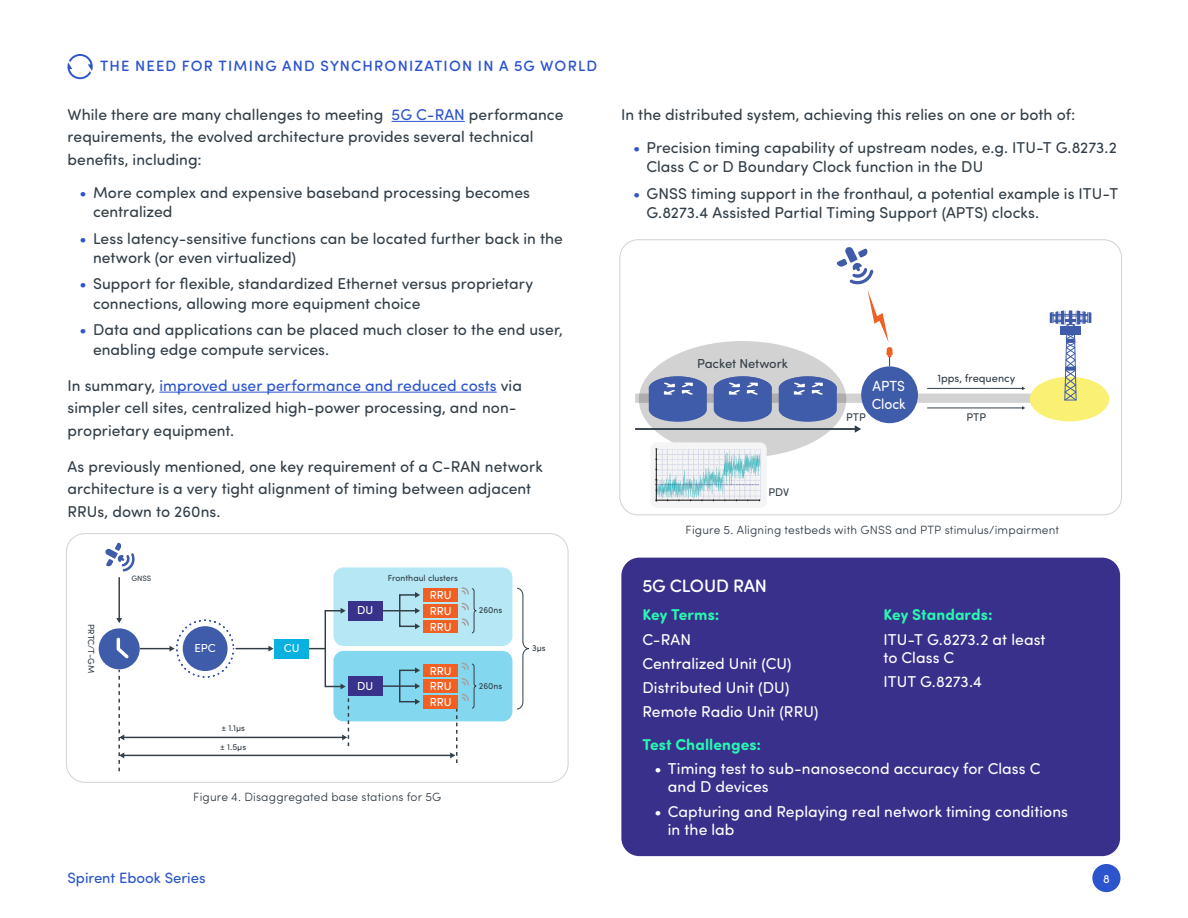
<style>
.page{position:relative;width:1188px;height:918px;background:#fff}
.page>*{position:absolute;margin:0;border:0;box-sizing:border-box;transform-origin:0 0}
.Heading_1{font:500 18px "Sofia Pro Soft";letter-spacing:-.015em;color:#fff}
.Body_Text{font:15.75px/22.5px "Sofia Pro Soft";letter-spacing:.005em;color:#323e48}
.Body_Text-2{font:15.75px/18px "Sofia Pro Soft";letter-spacing:.005em;color:#fff}
.Bullet_Header{font:700 15.75px "Sofia Pro Soft";letter-spacing:.005em;color:#2af6b0}
.t1{font:500 15px "Sofia Pro Soft";letter-spacing:.08em;color:#2c54cd}
.t2{font:15px "Sofia Pro Soft";color:#2c54cd}
.t3{font:14.7px/17.7px "Sofia Pro Soft";color:#fff;scale:.94 1}
.t4{font:13.05px "Sofia Pro Soft";letter-spacing:-.005em;color:#323e48}
.t5{font:300 12px "Sofia Pro Soft";letter-spacing:.015em;color:#323e48}
.t6{font:12px "Sofia Pro Soft";color:#fff}
.t7{font:11.55px "Sofia Pro Soft";color:#fff}
.t8{font:11.1px "Sofia Pro Soft";color:#323e48}
.t9{font:8.85px "Sofia Pro Soft";color:#323e48}
.t10{font:7.8px "Sofia Pro Soft";color:#323e48}
.s1{color:#2c54cd}
</style>
<div class="page">
<div style="left:1092px;top:864px;width:28px;height:28px;background:#2c54cd;border-radius:50%"></div>
<svg style="left:68px;top:54px;width:25px;height:25px"></svg>
<hr style="left:392px;top:121px;width:73px;height:1px;background:#2c54cd">
<hr style="left:159px;top:392px;width:338px;height:1px;background:#2c54cd">
<div style="left:333px;top:567px;width:179px;height:79px;background:#b5e7f5;border-radius:10px"></div>
<div style="left:333px;top:651px;width:179px;height:70px;background:#83d8ef;border-radius:10px"></div>
<hr style="left:373px;top:685px;width:43px;height:2px;background:#323e48">
<div style="left:399px;top:670px;width:18px;height:32px;border:1px solid #323e48"></div>
<svg style="left:415px;top:667px;width:5px;height:6px"></svg>
<svg style="left:415px;top:699px;width:5px;height:6px"></svg>
<svg style="left:517px;top:588px;width:12px;height:122px"></svg>
<svg style="left:309px;top:648px;width:16px;height:1px"></svg>
<div style="left:274px;top:639px;width:35px;height:19px;background:#08b1e0"></div>
<div style="left:183px;top:626px;width:45px;height:45px;background:#3f5caa;border-radius:50%"></div>
<div style="left:423px;top:620px;width:35px;height:13px;background:#f15f22"></div>
<div style="left:423px;top:604px;width:35px;height:13px;background:#f15f22"></div>
<div style="left:423px;top:589px;width:35px;height:13px;background:#f15f22"></div>
<div style="left:348px;top:677px;width:35px;height:19px;background:#39328b"></div>
<div style="left:176px;top:619px;width:58px;height:59px;border:2px dashed #3f5caa;border-radius:50%"></div>
<hr style="left:131px;top:648px;width:39px;height:1px;background:#323e48">
<svg style="left:170px;top:646px;width:5px;height:6px"></svg>
<hr style="left:236px;top:648px;width:33px;height:1px;background:#323e48">
<svg style="left:268px;top:646px;width:6px;height:6px"></svg>
<hr style="left:123px;top:737px;width:220px;height:1px;background:#323e48">
<hr style="left:123px;top:755px;width:328px;height:1px;background:#323e48">
<hr style="left:373px;top:610px;width:43px;height:1px;background:#323e48">
<hr style="left:118px;top:577px;width:2px;height:42px;background:#323e48">
<svg style="left:342px;top:698px;width:7px;height:48px"></svg>
<svg style="left:450px;top:663px;width:27px;height:100px"></svg>
<svg style="left:99px;top:618px;width:41px;height:153px"></svg>
<svg style="left:105px;top:542px;width:30px;height:30px"></svg>
<div style="left:325px;top:610px;width:17px;height:77px;border:1px solid #323e48"></div>
<svg style="left:341px;top:608px;width:5px;height:6px"></svg>
<svg style="left:341px;top:684px;width:5px;height:5px"></svg>
<div style="left:399px;top:594px;width:18px;height:33px;border:1px solid #323e48"></div>
<svg style="left:415px;top:592px;width:5px;height:6px"></svg>
<svg style="left:415px;top:623px;width:5px;height:6px"></svg>
<div style="left:348px;top:601px;width:35px;height:19px;background:#39328b"></div>
<svg style="left:462px;top:587px;width:15px;height:47px"></svg>
<div style="left:423px;top:695px;width:35px;height:13px;background:#f15f22"></div>
<div style="left:423px;top:680px;width:35px;height:13px;background:#f15f22"></div>
<div style="left:423px;top:664px;width:35px;height:13px;background:#f15f22"></div>
<div style="left:66px;top:533px;width:502px;height:250px;border:1px solid #d2d2d2;border-radius:19px"></div>
<div style="left:639px;top:341px;width:207px;height:117px;background:#d3d2d2;border-radius:50%"></div>
<hr style="left:635px;top:428px;width:221px;height:2px;background:#323e48">
<svg style="left:855px;top:425px;width:6px;height:8px"></svg>
<hr style="left:927px;top:388px;width:96px;height:1px;background:#323e48">
<hr style="left:927px;top:407px;width:96px;height:1px;background:#323e48">
<svg style="left:635px;top:394px;width:396px;height:9px"></svg>
<svg style="left:649px;top:376px;width:58px;height:46px;background:#5a71b2"></svg>
<svg style="left:714px;top:376px;width:58px;height:46px;background:#5a71b2"></svg>
<svg style="left:779px;top:376px;width:58px;height:46px;background:#5a71b2"></svg>
<div style="left:861px;top:366px;width:57px;height:57px;background:#3f5caa;border-radius:50%"></div>
<div style="left:1030px;top:377px;width:79px;height:44px;background:#faf074;border-radius:50%"></div>
<svg style="left:1050px;top:310px;width:41px;height:91px"></svg>
<div style="left:1060px;top:326px;width:21px;height:9px;background:#3f5caa"></div>
<svg style="left:837px;top:247px;width:56px;height:119px"></svg>
<div style="left:650px;top:442px;width:117px;height:66px;background:#f4f5f5;border-radius:7px"></div>
<img style="left:655px;top:448px;width:106px;height:54px">
<div style="left:620px;top:239px;width:502px;height:276px;border:1px solid #d2d2d2;border-radius:18px"></div>
<div style="left:621px;top:558px;width:499px;height:298px;background:#39308c;border-radius:18px"></div>
<p class="t1" style="left:100px;top:55px;width:499px">THE NEED FOR TIMING AND SYNCHRONIZATION IN A 5G WORLD</p>
<p class="Body_Text" style="left:68px;top:102px;width:497px">While there are many challenges to meeting <span class="s1">5G C-RAN</span> performance requirements, the evolved architecture provides several technical benefits, including:</p>
<p class="Body_Text" style="left:93px;top:182px;width:439px;line-height:19.5px;text-indent:-14px"><span class="s1">•</span> More complex and expensive baseband processing becomes centralized</p>
<p class="Body_Text" style="left:93px;top:228px;width:471px;line-height:19.5px;text-indent:-14px"><span class="s1">•</span> Less latency-sensitive functions can be located further back in the network (or even virtualized)</p>
<p class="Body_Text" style="left:93px;top:273px;width:442px;line-height:19.5px;text-indent:-14px"><span class="s1">•</span> Support for flexible, standardized Ethernet versus proprietary connections, allowing more equipment choice</p>
<p class="Body_Text" style="left:93px;top:319px;width:471px;line-height:19.5px;text-indent:-14px"><span class="s1">•</span> Data and applications can be placed much closer to the end user, enabling edge compute services.</p>
<p class="Body_Text" style="left:68px;top:373px;width:456px">In summary, <span class="s1">improved user performance and reduced costs</span> via simpler cell sites, centralized high-power processing, and non&shy;proprietary equipment.</p>
<p class="Body_Text" style="left:68px;top:454px;width:477px">As previously mentioned, one key requirement of a C-RAN network architecture is a very tight alignment of timing between adjacent<br>RRUs, down to 260ns.</p>
<p class="t9" style="left:97px;top:624px;width:50px;rotate:90deg">PRTC/T-GM</p>
<p class="t10" style="left:131px;top:573px;width:21px">GNSS</p>
<p class="t7" style="left:194px;top:640px;width:23px">EPC</p>
<p class="t7" style="left:284px;top:640px;width:17px">CU</p>
<p class="t9" style="left:221px;top:721px;width:25px">± 1.1µs</p>
<p class="t9" style="left:220px;top:741px;width:28px">± 1.5µs</p>
<p class="t7" style="left:357px;top:602px;width:18px">DU</p>
<p class="t7" style="left:357px;top:678px;width:18px">DU</p>
<p class="t9" style="left:388px;top:572px;width:72px">Fronthaul clusters</p>
<p class="t7" style="left:430px;top:588px;width:23px">RRU</p>
<p class="t7" style="left:430px;top:603px;width:23px">RRU</p>
<p class="t9" style="left:479px;top:604px;width:25px">260ns</p>
<p class="t7" style="left:430px;top:619px;width:23px">RRU</p>
<p class="t7" style="left:430px;top:663px;width:23px">RRU</p>
<p class="t7" style="left:430px;top:679px;width:23px">RRU</p>
<p class="t7" style="left:430px;top:694px;width:23px">RRU</p>
<p class="t9" style="left:479px;top:680px;width:25px">260ns</p>
<p class="t5" style="left:193px;top:788px;width:250px">Figure 4. Disaggregated base stations for 5G</p>
<p class="t9" style="left:532px;top:642px;width:15px">3µs</p>
<p class="Body_Text" style="left:621px;top:102px;width:456px">In the distributed system, achieving this relies on one or both of:</p>
<p class="Body_Text" style="left:646px;top:137px;width:472px;line-height:19.5px;text-indent:-14px"><span class="s1">•</span> Precision timing capability of upstream nodes, e.g. ITU-T G.8273.2<br>Class C or D Boundary Clock function in the DU</p>
<p class="Body_Text" style="left:646px;top:183px;width:473px;line-height:19.5px;text-indent:-14px"><span class="s1">•</span> GNSS timing support in the fronthaul, a potential example is ITU-T<br>G.8273.4 Assisted Partial Timing Support (APTS) clocks.</p>
<p class="t4" style="left:697px;top:354px;width:92px">Packet Network</p>
<p class="t8" style="left:769px;top:485px;width:22px">PDV</p>
<p class="t3" style="left:872px;top:376px;width:38px">APTS<br>Clock</p>
<p class="t8" style="left:846px;top:409px;width:21px">PTP</p>
<p class="t8" style="left:937px;top:371px;width:79px">1pps, frequency</p>
<p class="t8" style="left:967px;top:409px;width:21px">PTP</p>
<p class="t5" style="left:686px;top:522px;width:375px">Figure 5. Aligning testbeds with GNSS and PTP stimulus/impairment</p>
<p class="Heading_1" style="left:642px;top:573px;width:126px">5G CLOUD RAN</p>
<p class="Bullet_Header" style="left:642px;top:603px;width:79px">Key Terms:</p>
<p class="Body_Text-2" style="left:642px;top:629px;width:50px">C-RAN</p>
<p class="Body_Text-2" style="left:642px;top:653px;width:151px">Centralized Unit (CU)</p>
<p class="Body_Text-2" style="left:642px;top:677px;width:149px">Distributed Unit (DU)</p>
<p class="Body_Text-2" style="left:642px;top:701px;width:178px">Remote Radio Unit (RRU)</p>
<p class="Bullet_Header" style="left:884px;top:603px;width:111px">Key Standards:</p>
<p class="Body_Text-2" style="left:884px;top:629px;width:164px">ITU-T G.8273.2 at least to Class C</p>
<p class="Body_Text-2" style="left:884px;top:671px;width:100px">ITUT G.8273.4</p>
<p class="Bullet_Header" style="left:642px;top:733px;width:120px">Test Challenges:</p>
<p class="Body_Text-2" style="left:668px;top:759px;width:374px;text-indent:-14px">• Timing test to sub-nanosecond accuracy for Class C and D devices</p>
<p class="Body_Text-2" style="left:668px;top:802px;width:402px;text-indent:-14px">• Capturing and Replaying real network timing conditions in the lab</p>
<p class="t2" style="left:68px;top:868px;width:140px">Spirent Ebook Series</p>
<p class="t6" style="left:1103px;top:870px;width:8px">8</p>
</div>
